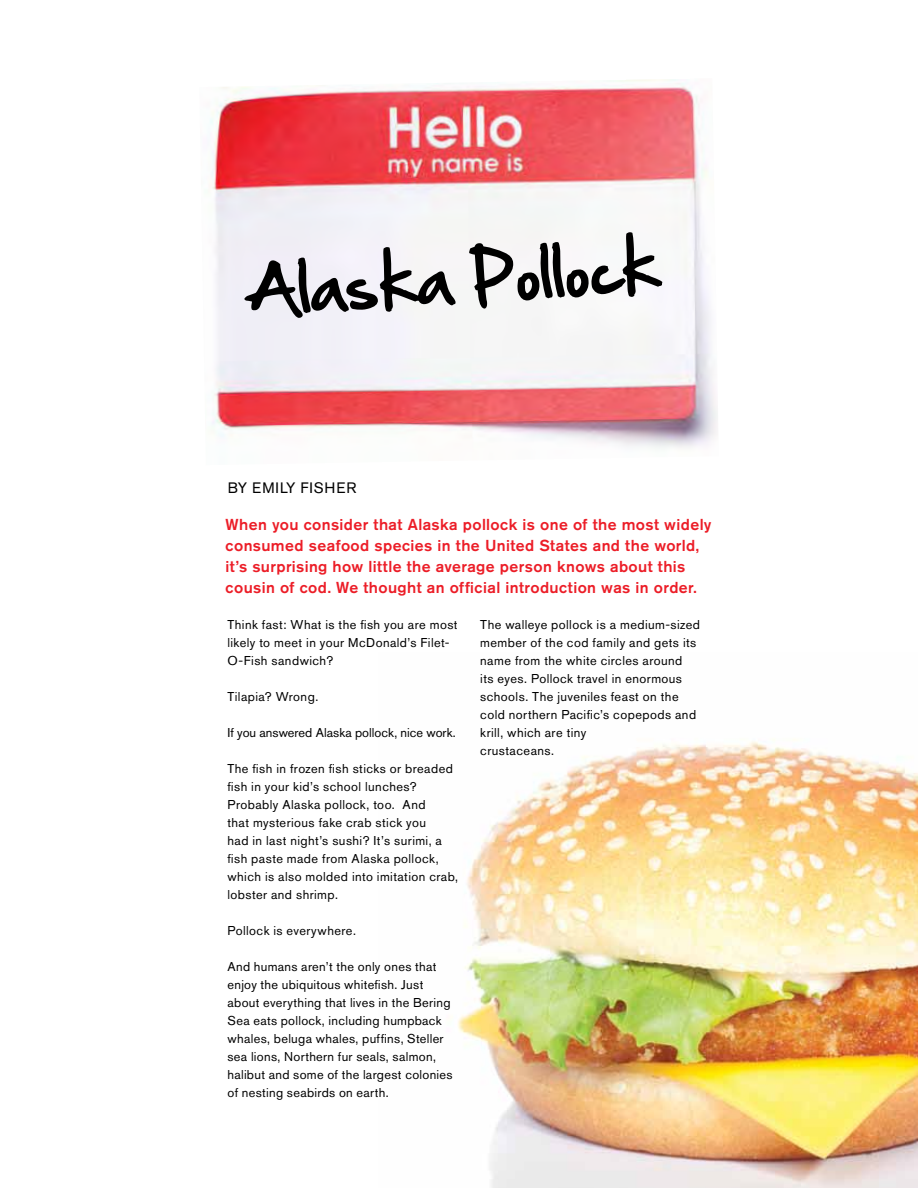
<style>
.page{position:relative;width:918px;height:1188px;background:#fff}
.page>*{position:absolute;margin:0;border:0;box-sizing:border-box;transform-origin:0 0}
.t1{font:500 15.75px/21px "Akzidenz Grotesk BQ";letter-spacing:.025em;color:#ec1d27}
.t2{font:15px "Akzidenz Grotesk BQ";color:#000}
.t3{font:12.75px/18px "Akzidenz Grotesk BQ";letter-spacing:.03em;color:#000}
.t4{font:12.75px "Akzidenz Grotesk BQ";letter-spacing:.005em;color:#000}
</style>
<div class="page">
<img style="left:458px;top:739px;width:460px;height:449px">
<img style="left:210px;top:79px;width:508px;height:370px">
<svg style="left:244px;top:232px;width:418px;height:86px"></svg>
<p class="t2" style="left:228px;top:479px;width:44px">By Emily</p>
<p class="t2" style="left:301px;top:479px;width:11px">Fisher</p>
<p class="t1" style="left:226px;top:514px;width:487px">When you consider that Alaska pollock is one of the most widely consumed seafood species in the United States and the world, it’s surprising how little the average person knows about this cousin of cod. We thought an official introduction was in order.</p>
<p class="t3" style="left:228px;top:616px;width:232px">Think fast: What is the fish you are most likely to meet in your McDonald’s Filet-<br>O-Fish sandwich?</p>
<p class="t3" style="left:228px;top:688px;width:92px">Tilapia? Wrong.</p>
<p class="t4" style="left:228px;top:725px;width:230px">If you answered Alaska pollock, nice work.</p>
<p class="t3" style="left:228px;top:760px;width:232px">The fish in frozen fish sticks or breaded fish in your kid’s school lunches?<br>Probably Alaska pollock, too. And<br>that mysterious fake crab stick you<br>had in last night’s sushi? It’s surimi, a fish paste made from Alaska pollock, which is also molded into imitation crab, lobster and shrimp.</p>
<p class="t3" style="left:228px;top:922px;width:130px">Pollock is everywhere.</p>
<p class="t3" style="left:228px;top:958px;width:227px">And humans aren’t the only ones that enjoy the ubiquitous whitefish. Just about everything that lives in the Bering Sea eats pollock, including humpback whales, beluga whales, puffins, Steller sea lions, Northern fur seals, salmon, halibut and some of the largest colonies of nesting seabirds on earth.</p>
<p class="t3" style="left:480px;top:616px;width:221px">The walleye pollock is a medium-sized member of the cod family and gets its name from the white circles around<br>its eyes. Pollock travel in enormous schools. The juveniles feast on the cold northern Pacific’s copepods and krill, which are tiny<br>crustaceans.</p>
</div>
